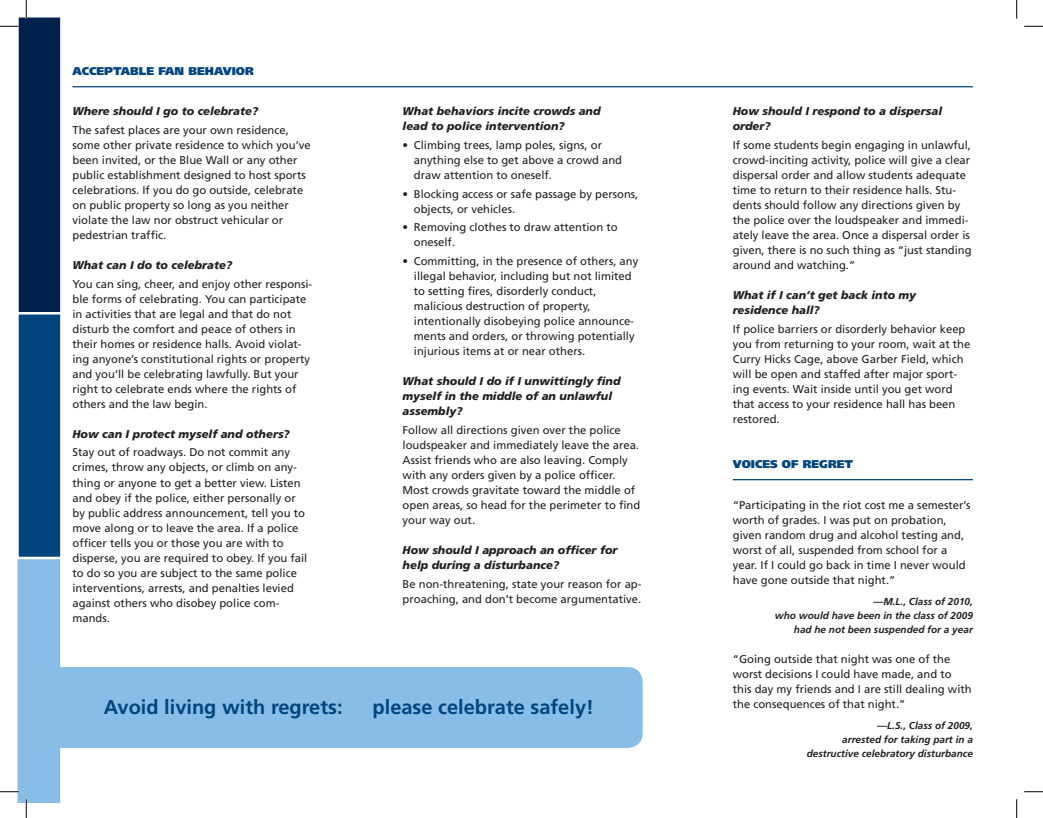
<style>
.page{position:relative;width:1043px;height:818px;background:#fff}
.page>*{position:absolute;margin:0;border:0;box-sizing:border-box;transform-origin:0 0}
.t1{font:700 20px "Frutiger";color:#01457f}
.t2{font:11.25px/15px "Frutiger";color:#231f20}
.t3{font:italic 900 11.25px/15px "Frutiger";color:#231f20}
.t4{font:900 11.25px "Frutiger";color:#01457f}
.t5{font:italic 700 10px/13.8px "Frutiger";color:#231f20;text-align:right}
</style>
<div class="page">
<hr style="left:732px;top:479px;width:240px;height:1px;background:#01457f">
<svg style="left:15px;top:559px;width:46px;height:243px"></svg>
<div style="left:17px;top:261px;width:44px;height:297px;background:#01457f"></div>
<div style="left:16px;top:260px;width:47px;height:299px;border:2px solid #fff"></div>
<div style="left:17px;top:16px;width:44px;height:297px;background:#00204d"></div>
<div style="left:16px;top:15px;width:47px;height:299px;border:2px solid #fff"></div>
<hr style="left:72px;top:86px;width:900px;height:1px;background:#01457f">
<div style="left:42px;top:667px;width:600px;height:81px;background:#88bde7;border-radius:15px"></div>
<svg style="left:0;top:25px;width:19px;height:2px"></svg>
<svg style="left:1024px;top:25px;width:18px;height:2px"></svg>
<svg style="left:0;top:790px;width:19px;height:2px"></svg>
<svg style="left:1024px;top:791px;width:18px;height:1px"></svg>
<svg style="left:25px;top:0;width:2px;height:19px"></svg>
<svg style="left:25px;top:799px;width:2px;height:19px"></svg>
<svg style="left:1016px;top:0;width:1px;height:19px"></svg>
<svg style="left:1016px;top:799px;width:1px;height:19px"></svg>
<p class="t4" style="left:72px;top:64px;width:183px">ACCEPTABLE FAN BEHAVIOR</p>
<p class="t3" style="left:72px;top:103px;width:187px">Where should I go to celebrate?</p>
<p class="t2" style="left:72px;top:122px;width:240px">The safest places are your own residence, some other private residence to which you’ve been invited, or the Blue Wall or any other public establishment designed to host sports celebrations. If you do go outside, celebrate on public property so long as you neither violate the law nor obstruct vehicular or pedestrian traffic.</p>
<p class="t3" style="left:72px;top:257px;width:161px">What can I do to celebrate?</p>
<p class="t2" style="left:72px;top:276px;width:241px">You can sing, cheer, and enjoy other responsi&shy;ble forms of celebrating. You can participate in activities that are legal and that do not disturb the comfort and peace of others in their homes or residence halls. Avoid violat&shy;ing anyone’s constitutional rights or property and you’ll be celebrating lawfully. But your right to celebrate ends where the rights of others and the law begin.</p>
<p class="t3" style="left:72px;top:426px;width:219px">How can I protect myself and others?</p>
<p class="t2" style="left:72px;top:445px;width:236px">Stay out of roadways. Do not commit any crimes, throw any objects, or climb on any&shy;thing or anyone to get a better view. Listen and obey if the police, either personally or by public address announcement, tell you to move along or to leave the area. If a police officer tells you or those you are with to disperse, you are required to obey. If you fail to do so you are subject to the same police interventions, arrests, and penalties levied against others who disobey police com&shy;mands.</p>
<p class="t3" style="left:402px;top:103px;width:199px">What behaviors incite crowds and lead to police intervention?</p>
<p class="t2" style="left:414px;top:137px;width:210px;text-indent:-11px">• Climbing trees, lamp poles, signs, or anything else to get above a crowd and draw attention to oneself.</p>
<p class="t2" style="left:414px;top:186px;width:226px;text-indent:-11px">• Blocking access or safe passage by persons, objects, or vehicles.</p>
<p class="t2" style="left:414px;top:220px;width:205px;text-indent:-11px">• Removing clothes to draw attention to oneself.</p>
<p class="t2" style="left:414px;top:253px;width:226px;text-indent:-11px">• Committing, in the presence of others, any illegal behavior, including but not limited to setting fires, disorderly conduct, malicious destruction of property, intentionally disobeying police announce&shy;ments and orders, or throwing potentially injurious items at or near others.</p>
<p class="t3" style="left:402px;top:373px;width:219px">What should I do if I unwittingly find myself in the middle of an unlawful assembly?</p>
<p class="t2" style="left:402px;top:422px;width:239px">Follow all directions given over the police loudspeaker and immediately leave the area.<br>Assist friends who are also leaving. Comply with any orders given by a police officer.<br>Most crowds gravitate toward the middle of open areas, so head for the perimeter to find your way out.</p>
<p class="t3" style="left:402px;top:542px;width:216px">How should I approach an officer for help during a disturbance?</p>
<p class="t2" style="left:402px;top:576px;width:240px">Be non-threatening, state your reason for ap&shy;proaching, and don’t become argumentative.</p>
<h1 class="t1" style="left:104px;top:695px;width:240px">Avoid living with regrets:</h1>
<h1 class="t1" style="left:372px;top:695px;width:223px">please celebrate safely!</h1>
<p class="t3" style="left:732px;top:103px;width:211px">How should I respond to a dispersal order?</p>
<p class="t2" style="left:732px;top:137px;width:240px">If some students begin engaging in unlawful, crowd-inciting activity, police will give a clear dispersal order and allow students adequate time to return to their residence halls. Stu&shy;dents should follow any directions given by the police over the loudspeaker and immedi&shy;ately leave the area. Once a dispersal order is given, there is no such thing as “just standing around and watching.”</p>
<p class="t3" style="left:732px;top:287px;width:185px">What if I can’t get back into my residence hall?</p>
<p class="t2" style="left:732px;top:321px;width:239px">If police barriers or disorderly behavior keep you from returning to your room, wait at the Curry Hicks Cage, above Garber Field, which will be open and staffed after major sport&shy;ing events. Wait inside until you get word that access to your residence hall has been restored.</p>
<p class="t4" style="left:732px;top:457px;width:122px">VOICES OF REGRET</p>
<p class="t2" style="left:732px;top:497px;width:239px">“Participating in the riot cost me a semester’s worth of grades. I was put on probation, given random drug and alcohol testing and, worst of all, suspended from school for a year. If I could go back in time I never would have gone outside that night.”</p>
<p class="t5" style="left:775px;top:595px;width:199px">—M.L., Class of 2010,<br>who would have been in the class of 2009 had he not been suspended for a year</p>
<p class="t2" style="left:732px;top:651px;width:240px">“Going outside that night was one of the worst decisions I could have made, and to this day my friends and I are still dealing with the consequences of that night.”</p>
<p class="t5" style="left:806px;top:718px;width:168px">—L.S., Class of 2009,<br>arrested for taking part in a destructive celebratory disturbance</p>
</div>
